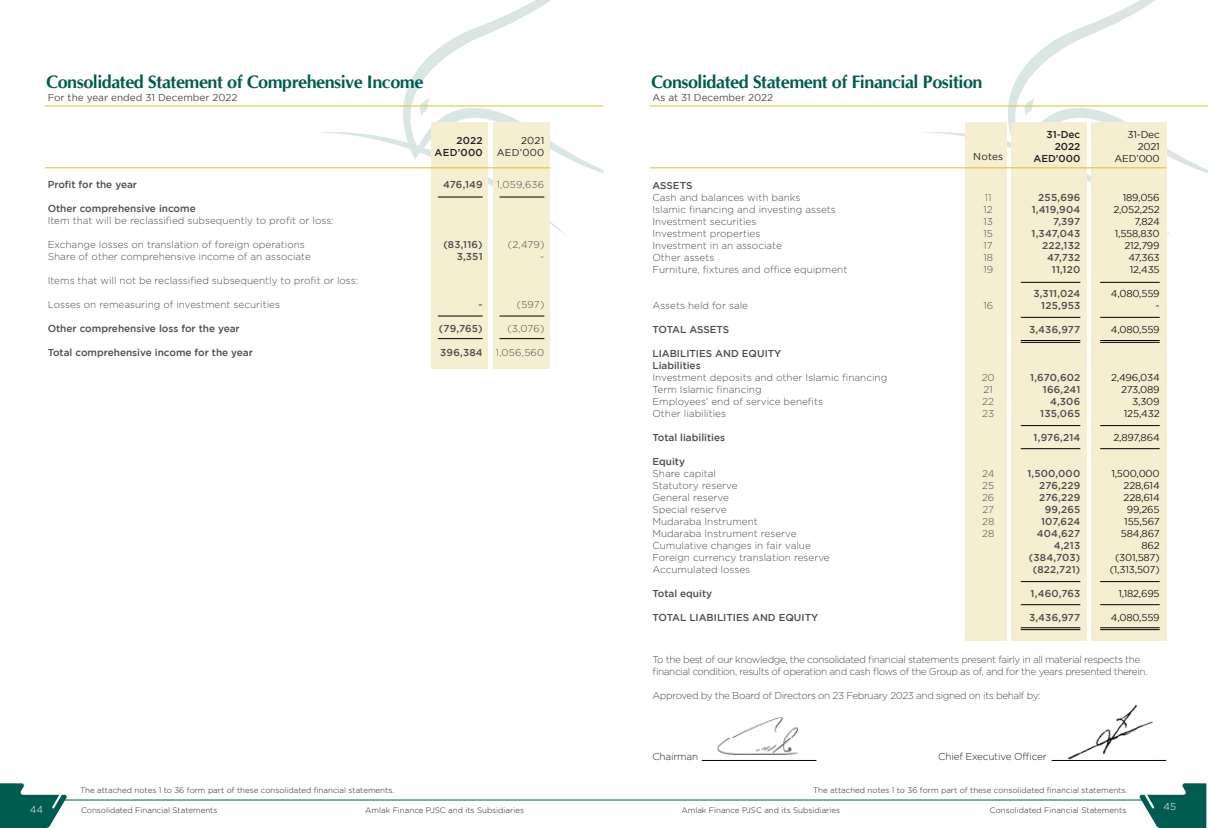
<style>
.page{position:relative;width:1208px;height:828px;background:#fff}
.page>*{position:absolute;margin:0;border:0;box-sizing:border-box;transform-origin:0 0}
.t1{font:700 18px "CG Omega";letter-spacing:-.025em;color:#005b50}
.t2{font:300 10px/12px "Gotham";color:#4d4d4f}
.t3{font:500 10px/12px "Gotham";color:#4d4d4f;text-align:right}
.t4{font:300 10px/12px "Gotham";letter-spacing:-.04em;color:#4d4d4f}
.t5{font:10px/12px "Gotham";letter-spacing:-.02em;color:#231f20;text-align:right}
.t6{font:500 10px/12px "Gotham";letter-spacing:.02em;color:#4d4d4f;text-align:right}
.t7{font:10px "Gotham";color:#4d4d4f}
.t8{font:300 10px "Gotham";letter-spacing:-.02em;color:#231f20}
.t9{font:500 10px/12px "Gotham";color:#231f20;text-align:right}
.t10{font:500 10px/12px "Gotham";letter-spacing:.02em;color:#231f20;text-align:right}
.t11{font:10px/12px "Gotham";letter-spacing:.02em;color:#231f20;text-align:right}
.t12{font:300 10px "Gotham";color:#fff}
.t13{font:300 8px "Gotham";color:#231f20}
</style>
<div class="page">
<svg style="left:919px;top:0;width:289px;height:239px"></svg>
<div style="left:1011px;top:122px;width:76px;height:519px;background:#f6eed1"></div>
<div style="left:965px;top:122px;width:42px;height:519px;background:#f6eed1"></div>
<hr style="left:1020px;top:317px;width:60px;height:1px;background:#010101">
<hr style="left:1020px;top:282px;width:60px;height:1px;background:#010101">
<hr style="left:1020px;top:425px;width:60px;height:1px;background:#010101">
<hr style="left:1020px;top:448px;width:60px;height:1px;background:#010101">
<hr style="left:1020px;top:581px;width:60px;height:1px;background:#010101">
<hr style="left:1020px;top:604px;width:60px;height:1px;background:#010101">
<hr style="left:1020px;top:340px;width:60px;height:1px;background:#010101">
<hr style="left:1020px;top:342px;width:60px;height:1px;background:#010101">
<hr style="left:1020px;top:627px;width:60px;height:1px;background:#010101">
<hr style="left:1020px;top:629px;width:60px;height:1px;background:#010101">
<div style="left:1091px;top:122px;width:75px;height:519px;background:#f6eed1"></div>
<hr style="left:1100px;top:317px;width:59px;height:1px;background:#010101">
<hr style="left:1100px;top:282px;width:59px;height:1px;background:#010101">
<hr style="left:1100px;top:425px;width:59px;height:1px;background:#010101">
<hr style="left:1100px;top:448px;width:59px;height:1px;background:#010101">
<hr style="left:1100px;top:581px;width:59px;height:1px;background:#010101">
<hr style="left:1100px;top:604px;width:59px;height:1px;background:#010101">
<hr style="left:1100px;top:340px;width:59px;height:1px;background:#010101">
<hr style="left:1100px;top:342px;width:59px;height:1px;background:#010101">
<hr style="left:1100px;top:627px;width:59px;height:1px;background:#010101">
<hr style="left:1100px;top:629px;width:59px;height:1px;background:#010101">
<hr style="left:650px;top:167px;width:516px;height:1px;background:#ddc327">
<svg style="left:315px;top:0;width:288px;height:237px"></svg>
<div style="left:431px;top:122px;width:57px;height:247px;background:#f6eed1"></div>
<div style="left:493px;top:122px;width:57px;height:247px;background:#f6eed1"></div>
<hr style="left:45px;top:167px;width:505px;height:1px;background:#ddc327">
<hr style="left:45px;top:106px;width:558px;height:1px;background:#ddc327">
<hr style="left:438px;top:197px;width:45px;height:1px;background:#010101">
<hr style="left:438px;top:316px;width:45px;height:1px;background:#010101">
<hr style="left:438px;top:338px;width:45px;height:1px;background:#010101">
<hr style="left:499px;top:197px;width:45px;height:1px;background:#010101">
<hr style="left:499px;top:316px;width:45px;height:1px;background:#010101">
<hr style="left:499px;top:338px;width:45px;height:1px;background:#010101">
<hr style="left:650px;top:106px;width:558px;height:1px;background:#ddc327">
<hr style="left:702px;top:760px;width:114px;height:1px;background:#010101">
<hr style="left:1051px;top:760px;width:115px;height:1px;background:#010101">
<hr style="left:603px;top:800px;width:544px;height:1px;background:#005b50">
<svg style="left:1139px;top:783px;width:67px;height:45px"></svg>
<hr style="left:62px;top:800px;width:541px;height:1px;background:#005b50">
<svg style="left:0;top:783px;width:67px;height:45px"></svg>
<img style="left:717px;top:718px;width:81px;height:37px">
<img style="left:1067px;top:705px;width:86px;height:55px">
<h1 class="t1" style="left:46px;top:70px;width:378px">Consolidated Statement of Comprehensive Income</h1>
<p class="t7" style="left:48px;top:92px;width:191px">For the year ended 31 December 2022</p>
<p class="t3" style="left:48px;top:178px;width:91px">Profit for the year</p>
<p class="t3" style="left:48px;top:202px;width:150px">Other comprehensive income</p>
<p class="t2" style="left:48px;top:214px;width:287px">Item that will be reclassified subsequently to profit or loss:</p>
<p class="t2" style="left:48px;top:238px;width:265px">Exchange losses on translation of foreign operations<br>Share of other comprehensive income of an associate</p>
<p class="t2" style="left:48px;top:274px;width:312px">Items that will not be reclassified subsequently to profit or loss:</p>
<p class="t2" style="left:48px;top:298px;width:234px">Losses on remeasuring of investment securities</p>
<p class="t3" style="left:48px;top:322px;width:194px">Other comprehensive loss for the year</p>
<p class="t3" style="left:48px;top:346px;width:207px">Total comprehensive income for the year</p>
<p class="t10" style="left:435px;top:134px;width:50px">2022<br>AED’000</p>
<p class="t3" style="left:443px;top:178px;width:41px">476,149</p>
<p class="t3" style="left:443px;top:238px;width:41px">(83,116)<br>3,351</p>
<p class="t3" style="left:478px;top:298px;width:6px">-</p>
<p class="t3" style="left:439px;top:322px;width:45px">(79,765)</p>
<p class="t3" style="left:440px;top:346px;width:44px">396,384</p>
<p class="t11" style="left:497px;top:134px;width:49px">2021<br>AED’000</p>
<p class="t2" style="left:497px;top:178px;width:49px">1,059,636</p>
<p class="t2" style="left:508px;top:238px;width:38px;text-align:right">(2,479) -</p>
<p class="t2" style="left:517px;top:298px;width:29px">(597)</p>
<p class="t2" style="left:507px;top:322px;width:38px">(3,076)</p>
<p class="t2" style="left:496px;top:346px;width:50px">1,056,560</p>
<p class="t13" style="left:80px;top:786px;width:315px">The attached notes 1 to 36 form part of these consolidated financial statements.</p>
<p class="t12" style="left:30px;top:804px;width:15px">44</p>
<p class="t13" style="left:81px;top:806px;width:138px">Consolidated Financial Statements</p>
<p class="t13" style="left:365px;top:806px;width:160px">Amlak Finance PJSC and its Subsidiaries</p>
<h1 class="t1" style="left:651px;top:70px;width:333px">Consolidated Statement of Financial Position</h1>
<p class="t7" style="left:652px;top:92px;width:122px">As at 31 December 2022</p>
<p class="t5" style="left:973px;top:150px;width:31px">Notes</p>
<p class="t9" style="left:1033px;top:128px;width:48px">31-Dec<br>2022<br>AED’000</p>
<p class="t5" style="left:1114px;top:129px;width:47px">31-Dec<br>2021<br>AED’000</p>
<p class="t3" style="left:652px;top:179px;width:41px">ASSETS</p>
<p class="t2" style="left:652px;top:191px;width:196px">Cash and balances with banks<br>Islamic financing and investing assets<br>Investment securities<br>Investment properties<br>Investment in an associate<br>Other assets<br>Furniture, fixtures and office equipment</p>
<p class="t2" style="left:652px;top:299px;width:97px">Assets held for sale</p>
<p class="t3" style="left:652px;top:323px;width:78px">TOTAL ASSETS</p>
<p class="t3" style="left:652px;top:347px;width:130px;text-align:left">LIABILITIES AND EQUITY<br>Liabilities</p>
<p class="t2" style="left:652px;top:371px;width:236px">Investment deposits and other Islamic financing<br>Term Islamic financing<br>Employees’ end of service benefits<br>Other liabilities</p>
<p class="t3" style="left:652px;top:431px;width:74px">Total liabilities</p>
<p class="t3" style="left:652px;top:455px;width:34px">Equity</p>
<p class="t2" style="left:652px;top:467px;width:179px">Share capital<br>Statutory reserve<br>General reserve<br>Special reserve<br>Mudaraba Instrument<br>Mudaraba Instrument reserve<br>Cumulative changes in fair value<br>Foreign currency translation reserve<br>Accumulated losses</p>
<p class="t3" style="left:652px;top:587px;width:61px">Total equity</p>
<p class="t3" style="left:652px;top:611px;width:167px">TOTAL LIABILITIES AND EQUITY</p>
<p class="t4" style="left:652px;top:653px;width:496px">To the best of our knowledge, the consolidated financial statements present fairly in all material respects the financial condition, results of operation and cash flows of the Group as of, and for the years presented therein.</p>
<p class="t4" style="left:652px;top:689px;width:390px">Approved by the Board of Directors on 23 February 2023 and signed on its behalf by:</p>
<p class="t5" style="left:1113px;top:191px;width:48px">189,056<br>2,052,252<br>7,824<br>1,558,830<br>212,799<br>47,363<br>12,435</p>
<p class="t5" style="left:1110px;top:287px;width:50px">4,080,559 -</p>
<p class="t5" style="left:1110px;top:323px;width:50px">4,080,559</p>
<p class="t5" style="left:1111px;top:371px;width:50px">2,496,034<br>273,089<br>3,309<br>125,432</p>
<p class="t5" style="left:1113px;top:431px;width:48px">2,897,864</p>
<p class="t5" style="left:1109px;top:467px;width:51px">1,500,000<br>228,614<br>228,614<br>99,265<br>155,567<br>584,867<br>862 (301,587) (1,313,507)</p>
<p class="t5" style="left:1118px;top:587px;width:43px">1,182,695</p>
<p class="t5" style="left:1110px;top:611px;width:50px">4,080,559</p>
<p class="t6" style="left:1031px;top:191px;width:50px">255,696<br>1,419,904<br>7,397<br>1,347,043<br>222,132<br>47,732<br>11,120</p>
<p class="t3" style="left:1033px;top:287px;width:48px">3,311,024<br>125,953</p>
<p class="t3" style="left:1029px;top:323px;width:53px">3,436,977</p>
<p class="t6" style="left:1030px;top:371px;width:52px">1,670,602<br>166,241<br>4,306<br>135,065</p>
<p class="t3" style="left:1033px;top:431px;width:48px">1,976,214</p>
<p class="t6" style="left:1027px;top:467px;width:54px">1,500,000<br>276,229<br>276,229<br>99,265<br>107,624<br>404,627<br>4,213 (384,703) (822,721)</p>
<p class="t3" style="left:1030px;top:587px;width:51px">1,460,763</p>
<p class="t3" style="left:1029px;top:611px;width:53px">3,436,977</p>
<p class="t2" style="left:983px;top:191px;width:11px">11<br>12<br>13<br>15<br>17<br>18<br>19</p>
<p class="t2" style="left:983px;top:299px;width:11px">16</p>
<p class="t2" style="left:981px;top:371px;width:15px">20<br>21<br>22<br>23</p>
<p class="t2" style="left:982px;top:467px;width:14px;text-align:justify">24<br>25<br>26<br>27<br>28<br>28</p>
<p class="t8" style="left:652px;top:751px;width:47px">Chairman</p>
<p class="t8" style="left:938px;top:751px;width:110px">Chief Executive Officer</p>
<p class="t13" style="left:813px;top:786px;width:315px">The attached notes 1 to 36 form part of these consolidated financial statements.</p>
<p class="t13" style="left:681px;top:806px;width:160px">Amlak Finance PJSC and its Subsidiaries</p>
<p class="t13" style="left:990px;top:806px;width:138px">Consolidated Financial Statements</p>
<p class="t12" style="left:1163px;top:801px;width:14px">45</p>
</div>
